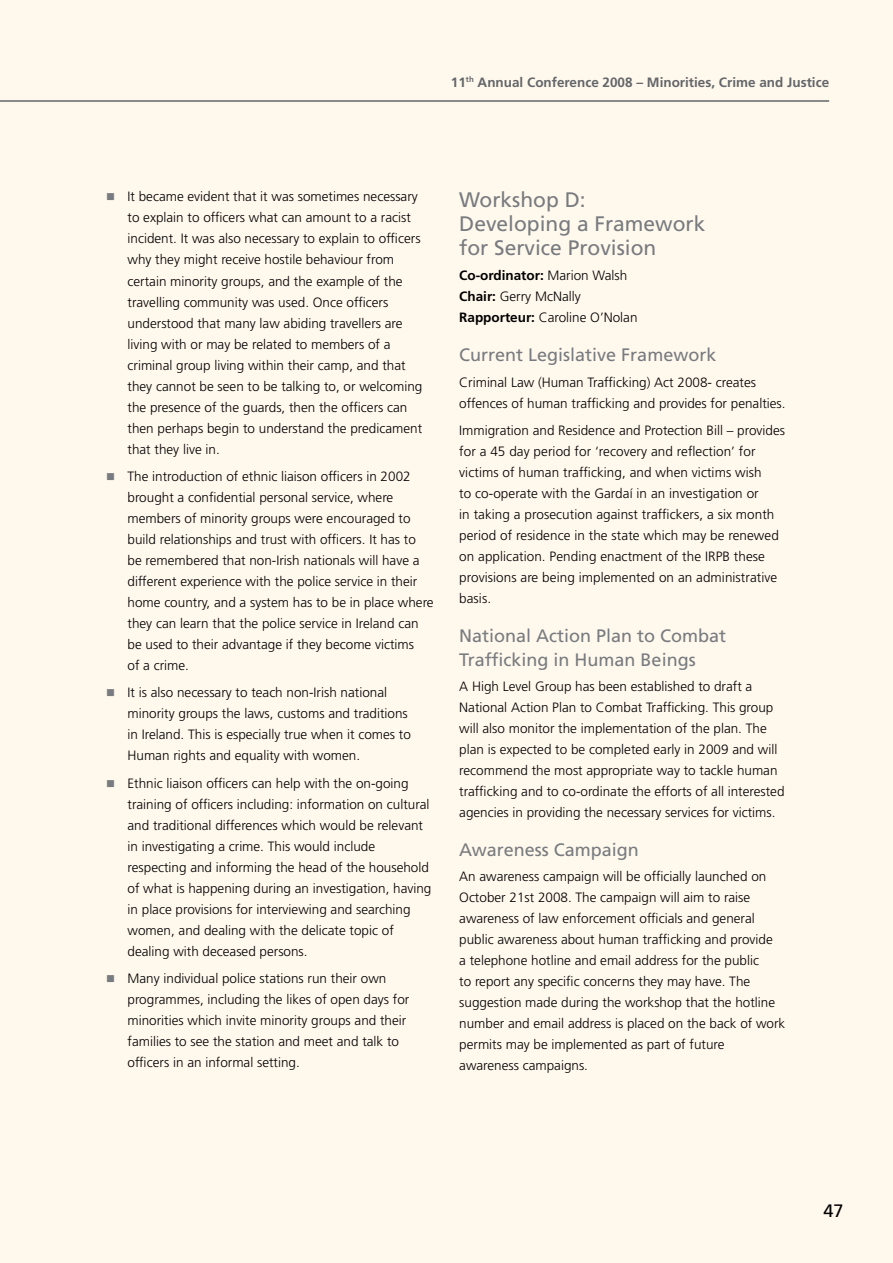
<style>
.page{position:relative;width:893px;height:1263px;background:#fff8ed}
.page>*{position:absolute;margin:0;border:0;box-sizing:border-box;transform-origin:0 0}
.t1{font:21px/24px "Frutiger LT Std";color:#787b7f}
.t2{font:18px/24px "Frutiger LT Std";color:#787b7f}
.t3{font:18px "Frutiger LT Std";color:#000}
.t4{font:300 13.5px/21px "Frutiger LT Std";color:#000}
.t5{font:700 13.5px "Frutiger LT Std";color:#636669}
.s1{color:#787b7f}
.s2{font-weight:700}
</style>
<div class="page">
<hr style="left:0;top:100px;width:829px;height:2px;background:#636669">
<p class="t5" style="left:451px;top:74px;width:380px">11<sup>th</sup> Annual Conference 2008 – Minorities, Crime and Justice</p>
<p class="t4" style="left:128px;top:187px;width:296px;text-indent:-21px"><span class="s1">■</span> It became evident that it was sometimes necessary to explain to officers what can amount to a racist incident. It was also necessary to explain to officers why they might receive hostile behaviour from certain minority groups, and the example of the travelling community was used. Once officers understood that many law abiding travellers are living with or may be related to members of a criminal group living within their camp, and that they cannot be seen to be talking to, or welcoming the presence of the guards, then the officers can then perhaps begin to understand the predicament that they live in.</p>
<p class="t4" style="left:128px;top:466px;width:308px;text-indent:-21px"><span class="s1">■</span> The introduction of ethnic liaison officers in 2002 brought a confidential personal service, where members of minority groups were encouraged to build relationships and trust with officers. It has to<br>be remembered that non-Irish nationals will have a different experience with the police service in their home country, and a system has to be in place where they can learn that the police service in Ireland can be used to their advantage if they become victims<br>of a crime.</p>
<p class="t4" style="left:128px;top:682px;width:285px;text-indent:-21px"><span class="s1">■</span> It is also necessary to teach non-Irish national minority groups the laws, customs and traditions in Ireland. This is especially true when it comes to Human rights and equality with women.</p>
<p class="t4" style="left:128px;top:773px;width:305px;text-indent:-21px"><span class="s1">■</span> Ethnic liaison officers can help with the on-going training of officers including: information on cultural and traditional differences which would be relevant in investigating a crime. This would include respecting and informing the head of the household of what is happening during an investigation, having in place provisions for interviewing and searching women, and dealing with the delicate topic of dealing with deceased persons.</p>
<p class="t4" style="left:128px;top:968px;width:283px;text-indent:-21px"><span class="s1">■</span> Many individual police stations run their own programmes, including the likes of open days for minorities which invite minority groups and their families to see the station and meet and talk to officers in an informal setting.</p>
<h1 class="t1" style="left:459px;top:188px;width:248px">Workshop D:<br>Developing a Framework for Service Provision</h1>
<p class="t4" style="left:459px;top:265px;width:180px"><span class="s2">Co-ordinator:</span> Marion Walsh<br><span class="s2">Chair:</span> Gerry McNally<br><span class="s2">Rapporteur:</span> Caroline O’Nolan</p>
<h2 class="t2" style="left:459px;top:343px;width:259px">Current Legislative Framework</h2>
<p class="t4" style="left:459px;top:372px;width:328px">Criminal Law (Human Trafficking) Act 2008- creates offences of human trafficking and provides for penalties.</p>
<p class="t4" style="left:459px;top:420px;width:327px">Immigration and Residence and Protection Bill – provides for a 45 day period for ‘recovery and reflection’ for victims of human trafficking, and when victims wish<br>to co-operate with the Gardaí in an investigation or<br>in taking a prosecution against traffickers, a six month period of residence in the state which may be renewed on application. Pending enactment of the IRPB these provisions are being implemented on an administrative basis.</p>
<h2 class="t2" style="left:459px;top:624px;width:269px">National Action Plan to Combat<br>Trafficking in Human Beings</h2>
<p class="t4" style="left:459px;top:676px;width:327px">A High Level Group has been established to draft a National Action Plan to Combat Trafficking. This group will also monitor the implementation of the plan. The plan is expected to be completed early in 2009 and will recommend the most appropriate way to tackle human trafficking and to co-ordinate the efforts of all interested agencies in providing the necessary services for victims.</p>
<h2 class="t2" style="left:459px;top:838px;width:181px">Awareness Campaign</h2>
<p class="t4" style="left:459px;top:866px;width:328px">An awareness campaign will be officially launched on October 21st 2008. The campaign will aim to raise awareness of law enforcement officials and general public awareness about human trafficking and provide<br>a telephone hotline and email address for the public<br>to report any specific concerns they may have. The suggestion made during the workshop that the hotline number and email address is placed on the back of work permits may be implemented as part of future awareness campaigns.</p>
<h2 class="t3" style="left:823px;top:1200px;width:11px">47</h2>
</div>
